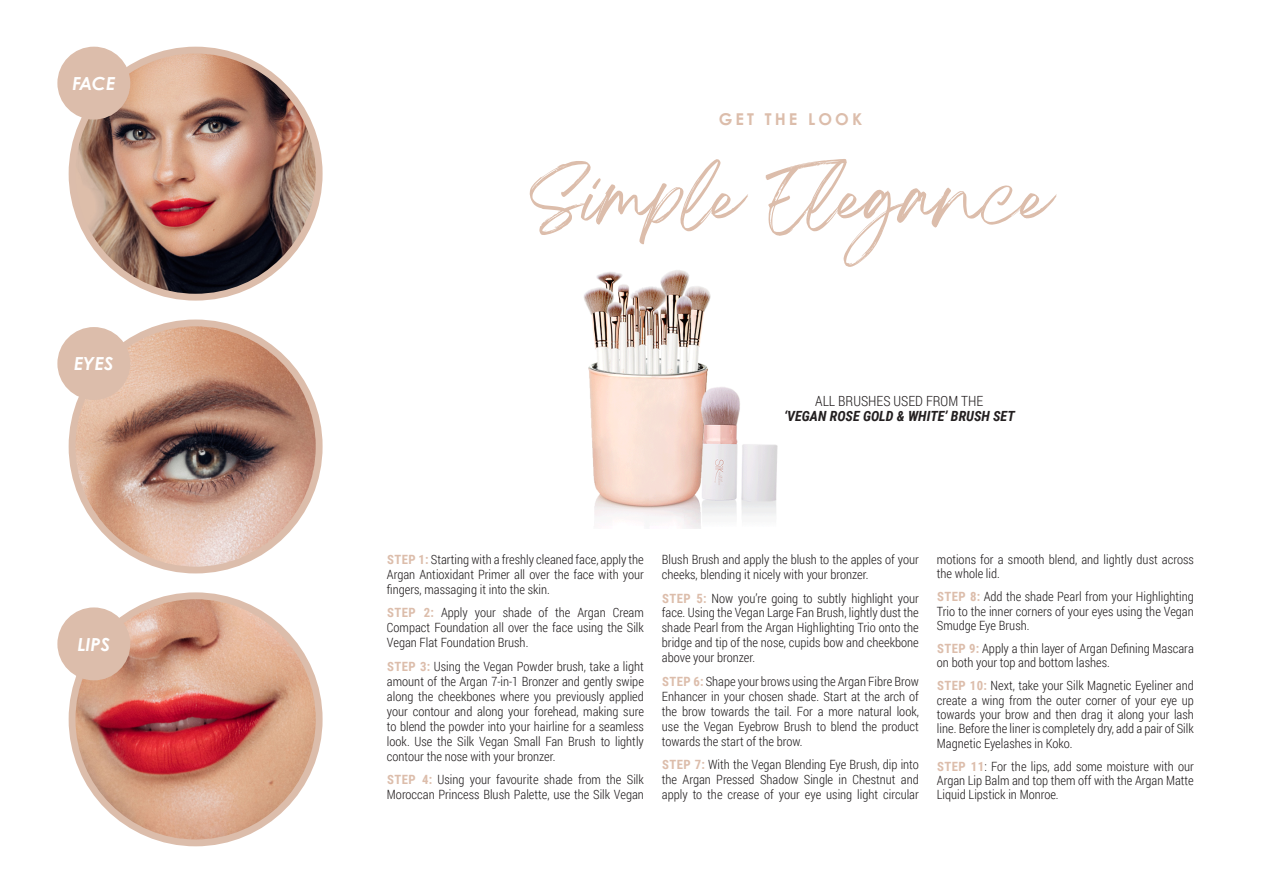
<style>
.page{position:relative;width:1263px;height:893px;background:#fff}
.page>*{position:absolute;margin:0;border:0;box-sizing:border-box;transform-origin:0 0}
.t1{font:56.85px "Breathing Personal Use";color:#dcbdab}
.t2{font:italic 700 18px "Century Gothic Pro";color:#fff}
.t3{font:700 16.35px "Century Gothic Pro";letter-spacing:.19em;color:#dcbdab}
.t4{font:italic 700 14.1px/14.9px "Roboto Condensed";color:#231f20;text-align:center}
.t5{font:300 12.75px/15px "Roboto Condensed";color:#231f20;text-align:justify}
.s1{font-weight:300;font-style:normal}
.s2{font-weight:700;color:#dcbdab}
</style>
<div class="page">
<img style="left:72px;top:50px;width:247px;height:247px;border-radius:124px">
<div style="left:69px;top:47px;width:254px;height:254px;border:7px solid #dcbdab;border-radius:50%"></div>
<div style="left:57px;top:47px;width:73px;height:73px;background:#dcbdab;border-radius:50%"></div>
<img style="left:72px;top:323px;width:247px;height:247px;border-radius:124px">
<div style="left:69px;top:319px;width:254px;height:254px;border:7px solid #dcbdab;border-radius:50%"></div>
<div style="left:57px;top:327px;width:73px;height:73px;background:#dcbdab;border-radius:50%"></div>
<img style="left:72px;top:596px;width:247px;height:247px;border-radius:124px">
<div style="left:69px;top:592px;width:254px;height:254px;border:7px solid #dcbdab;border-radius:50%"></div>
<div style="left:57px;top:607px;width:73px;height:73px;background:#dcbdab;border-radius:50%"></div>
<img style="left:584px;top:270px;width:194px;height:259px">
<p class="t2" style="left:72px;top:72px;width:45px">FACE</p>
<p class="t2" style="left:74px;top:352px;width:41px">EYES</p>
<p class="t2" style="left:78px;top:632px;width:34px">LIPS</p>
<p class="t3" style="left:719px;top:109px;width:145px">GET THE LOOK</p>
<p class="t1" style="left:530px;top:181px;width:523px">Simple Elegance</p>
<p class="t4" style="left:784px;top:393px;width:232px"><span class="s1">ALL BRUSHES USED FROM THE<br></span>‘VEGAN ROSE GOLD &amp; WHITE’ BRUSH SET</p>
<p class="t5" style="left:387px;top:552px;width:258px"><span class="s2">STEP 1:</span> Starting with a freshly cleaned face, apply the Argan Antioxidant Primer all over the face with your fingers, massaging it into the skin.</p>
<p class="t5" style="left:387px;top:605px;width:258px"><span class="s2">STEP 2:</span> Apply your shade of the Argan Cream Compact Foundation all over the face using the Silk Vegan Flat Foundation Brush.</p>
<p class="t5" style="left:387px;top:658px;width:258px"><span class="s2">STEP 3:</span> Using the Vegan Powder brush, take a light amount of the Argan 7-in-1 Bronzer and gently swipe along the cheekbones where you previously applied your contour and along your forehead, making sure to blend the powder into your hairline for a seamless look. Use the Silk Vegan Small Fan Brush to lightly contour the nose with your bronzer.</p>
<p class="t5" style="left:387px;top:772px;width:258px"><span class="s2">STEP 4:</span> Using your favourite shade from the Silk<br>Moroccan Princess Blush Palette, use the Silk Vegan</p>
<p class="t5" style="left:662px;top:552px;width:258px">Blush Brush and apply the blush to the apples of your cheeks, blending it nicely with your bronzer.</p>
<p class="t5" style="left:662px;top:590px;width:258px"><span class="s2">STEP 5:</span> Now you’re going to subtly highlight your face. Using the Vegan Large Fan Brush, lightly dust the shade Pearl from the Argan Highlighting Trio onto the bridge and tip of the nose, cupids bow and cheekbone above your bronzer.</p>
<p class="t5" style="left:662px;top:673px;width:258px"><span class="s2">STEP 6:</span> Shape your brows using the Argan Fibre Brow Enhancer in your chosen shade. Start at the arch of the brow towards the tail. For a more natural look, use the Vegan Eyebrow Brush to blend the product towards the start of the brow.</p>
<p class="t5" style="left:662px;top:757px;width:258px"><span class="s2">STEP 7:</span> With the Vegan Blending Eye Brush, dip into the Argan Pressed Shadow Single in Chestnut and apply to the crease of your eye using light circular</p>
<p class="t5" style="left:937px;top:552px;width:258px;line-height:14.4px">motions for a smooth blend, and lightly dust across the whole lid.</p>
<p class="t5" style="left:937px;top:589px;width:258px;line-height:14.4px"><span class="s2">STEP 8:</span> Add the shade Pearl from your Highlighting Trio to the inner corners of your eyes using the Vegan Smudge Eye Brush.</p>
<p class="t5" style="left:937px;top:641px;width:258px;line-height:14.4px"><span class="s2">STEP 9:</span> Apply a thin layer of Argan Defining Mascara on both your top and bottom lashes.</p>
<p class="t5" style="left:937px;top:678px;width:258px;line-height:14.4px"><span class="s2">STEP 10:</span> Next, take your Silk Magnetic Eyeliner and create a wing from the outer corner of your eye up towards your brow and then drag it along your lash line. Before the liner is completely dry, add a pair of Silk Magnetic Eyelashes in Koko.</p>
<p class="t5" style="left:937px;top:758px;width:258px;line-height:14.4px"><span class="s2">STEP 11</span>: For the lips, add some moisture with our Argan Lip Balm and top them off with the Argan Matte Liquid Lipstick in Monroe.</p>
</div>
